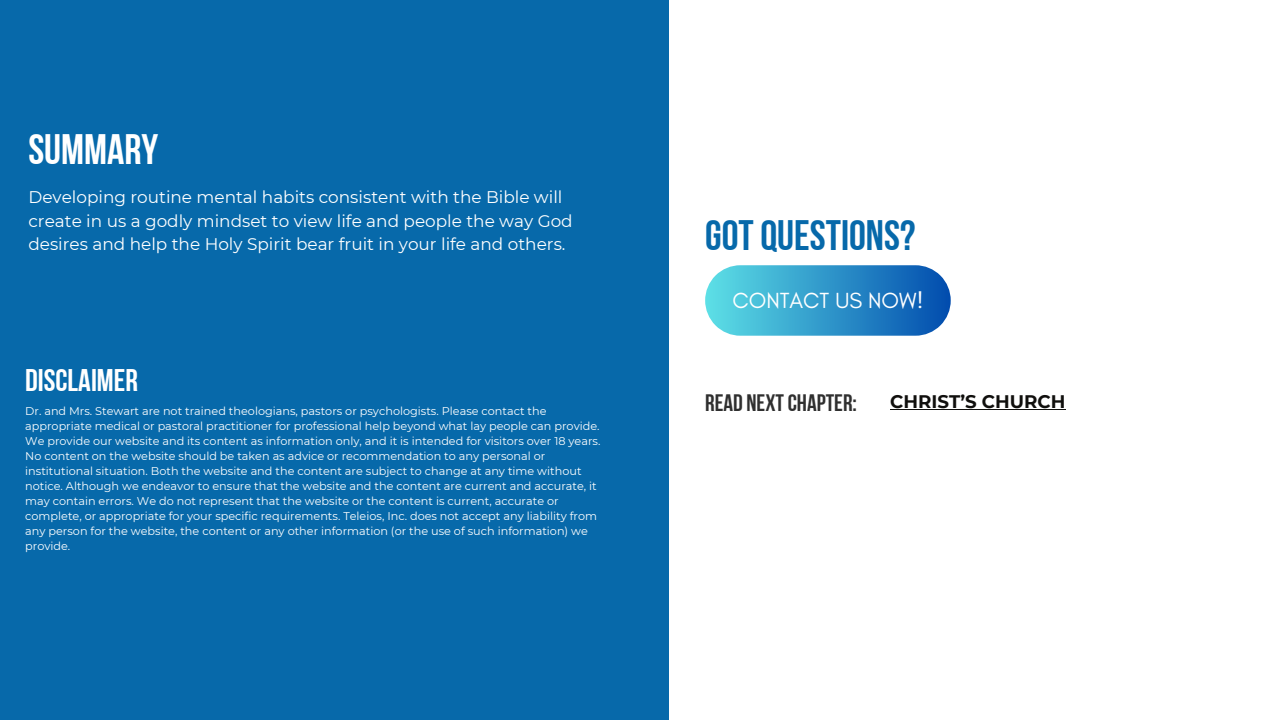
<style>
.page{position:relative;width:1281px;height:720px;background:#fff}
.page>*{position:absolute;margin:0;border:0;box-sizing:border-box;transform-origin:0 0}
.t1{font:42.5px "Bebas Neue Cyrillic";color:#0769aa}
.t2{font:42.5px "Bebas Neue Cyrillic";color:#fff}
.t3{font:31.25px "Bebas Neue Cyrillic";color:#fff}
.t4{font:23.75px "Bebas Neue Cyrillic";color:#2f2f2f}
.t5{font:22.25px "Glacial Indifference";color:#fff}
.t6{font:700 18.12px "Montserrat";color:#100f0d}
.t7{font:16.88px/23.5px "Montserrat";color:#fff}
.t8{font:11.25px/15px "Montserrat";color:#fff}
</style>
<div class="page">
<div style="left:0;top:0;width:668px;height:720px;background:#0769aa"></div>
<hr style="left:890px;top:409px;width:175px;height:1px;background:#100f0d">
<svg style="left:705px;top:265px;width:245px;height:71px;background:#3d9ccd"></svg>
<p class="t2" style="left:28px;top:132px;width:131px">SUMMARY</p>
<p class="t7" style="left:28px;top:185px;width:546px">Developing routine mental habits consistent with the Bible will create in us a godly mindset to view life and people the way God desires and help the Holy Spirit bear fruit in your life and others.</p>
<p class="t3" style="left:25px;top:367px;width:114px">DISCLAIMER</p>
<p class="t8" style="left:25px;top:403px;width:577px">Dr. and Mrs. Stewart are not trained theologians, pastors or psychologists. Please contact the appropriate medical or pastoral practitioner for professional help beyond what lay people can provide.<br>We provide our website and its content as information only, and it is intended for visitors over 18 years.<br>No content on the website should be taken as advice or recommendation to any personal or institutional situation. Both the website and the content are subject to change at any time without notice. Although we endeavor to ensure that the website and the content are current and accurate, it may contain errors. We do not represent that the website or the content is current, accurate or complete, or appropriate for your specific requirements. Teleios, Inc. does not accept any liability from any person for the website, the content or any other information (or the use of such information) we provide.</p>
<p class="t1" style="left:705px;top:218px;width:212px">GOTQUESTIONS?</p>
<p class="t5" style="left:732px;top:287px;width:192px">CONTACT US NOW!</p>
<p class="t4" style="left:705px;top:393px;width:153px">READ NEXTCHAPTER:</p>
<p class="t6" style="left:890px;top:391px;width:177px">CHRIST’S CHURCH</p>
</div>
